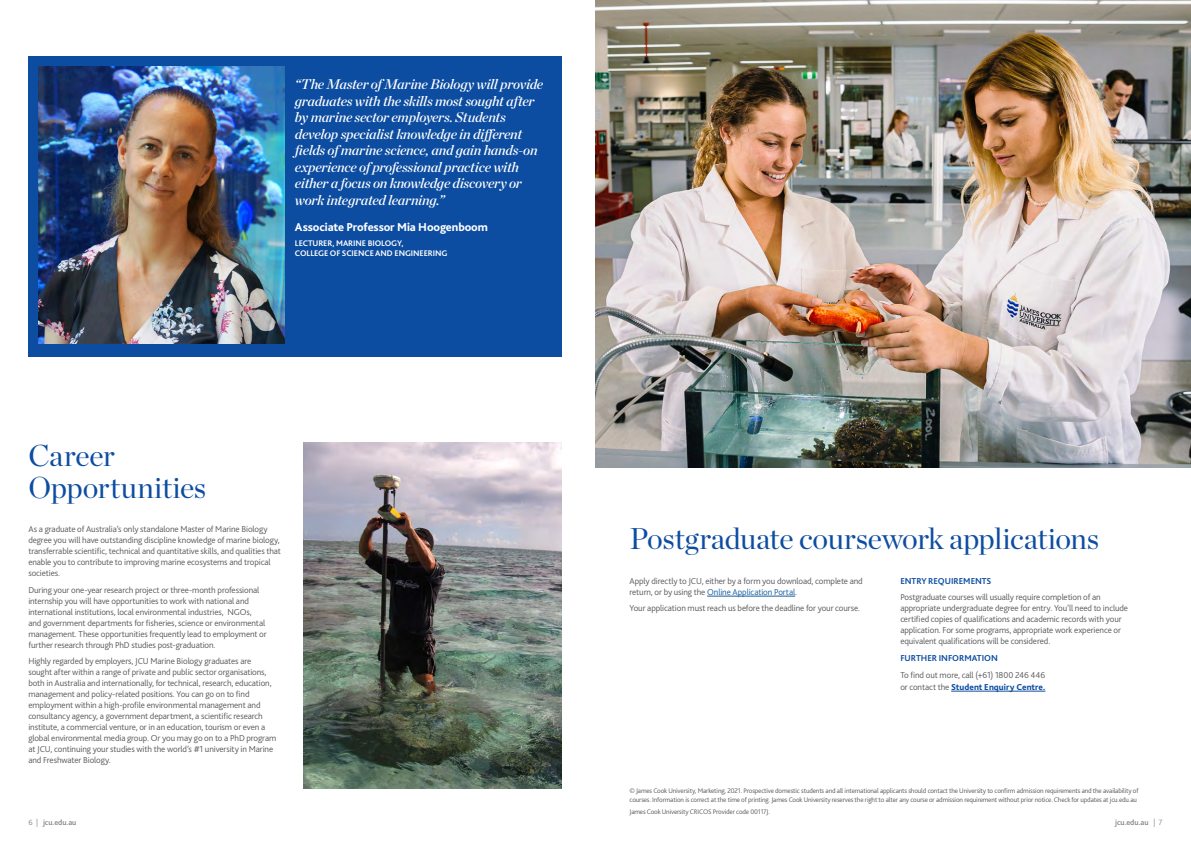
<style>
.page{position:relative;width:1191px;height:842px;background:#fff}
.page>*{position:absolute;margin:0;border:0;box-sizing:border-box;transform-origin:0 0}
.H1_heading{font:30px/32px "Chronicle Display";letter-spacing:-.005em;color:#0d4da1}
.b_-_Quote_-_Large{font:italic 14px/16.6px "Chronicle Display Semi";letter-spacing:-.02em;color:#fff}
.b_-_Quote_name_12_14{font:800 12px "Bliss 2";letter-spacing:-.01em;color:#fff}
.Body_copy{font:300 9px/11px "Bliss 2";letter-spacing:-.01em;color:#57585a}
.Body_copy-2{font:700 9px "Bliss 2";color:#0d4da1}
.b_-_Quote_study_area{font:700 8.5px/10px "Bliss 2";letter-spacing:-.01em;color:#fff}
.t1{font:500 8px "Bliss 2";letter-spacing:-.005em;color:#808285}
.Body_copy-3{font:300 7px/9px "Bliss 2";letter-spacing:-.02em;color:#57585a}
.s1{font-weight:800;color:#0d4da1}
.s2{color:#175d9e}
.s3{font-weight:300}
</style>
<div class="page">
<div style="left:28px;top:57px;width:533px;height:300px;background:#0d4da1"></div>
<img style="left:38px;top:67px;width:246px;height:276px">
<img style="left:595px;top:0;width:596px;height:468px">
<hr style="left:707px;top:596px;width:88px;height:1px;background:#175d9e">
<hr style="left:951px;top:691px;width:94px;height:1px;background:#0d4da1">
<img style="left:303px;top:442px;width:258px;height:346px">
<p class="b_-_Quote_-_Large" style="left:295px;top:75px;width:250px">“The Master of Marine Biology will provide graduates with the skills most sought after by marine sector employers. Students develop specialist knowledge in different fields of marine science, and gain hands-on experience of professional practice with either a focus on knowledge discovery or work integrated learning.”</p>
<p class="b_-_Quote_name_12_14" style="left:295px;top:219px;width:194px">Associate Professor Mia Hoogenboom</p>
<p class="b_-_Quote_study_area" style="left:295px;top:238px;width:154px">LECTURER, MARINE BIOLOGY,<br>COLLEGE OF SCIENCE AND ENGINEERING</p>
<h1 class="H1_heading" style="left:28px;top:438px;width:179px">Career<br>Opportunities</h1>
<p class="Body_copy" style="left:28px;top:523px;width:254px">As a graduate of Australia’s only standalone Master of Marine Biology degree you will have outstanding discipline knowledge of marine biology, transferrable scientific, technical and quantitative skills, and qualities that enable you to contribute to improving marine ecosystems and tropical societies.</p>
<p class="Body_copy" style="left:28px;top:584px;width:240px">During your one-year research project or three-month professional internship you will have opportunities to work with national and international institutions, local environmental industries, NGOs, and government departments for fisheries, science or environmental management. These opportunities frequently lead to employment or further research through PhD studies post-graduation.</p>
<p class="Body_copy" style="left:28px;top:656px;width:249px">Highly regarded by employers, JCU Marine Biology graduates are sought after within a range of private and public sector organisations, both in Australia and internationally, for technical, research, education, management and policy-related positions. You can go on to find employment within a high-profile environmental management and consultancy agency, a government department, a scientific research institute, a commercial venture, or in an education, tourism or even a global environmental media group. Or you may go on to a PhD program at JCU, continuing your studies with the world’s #1 university in Marine and Freshwater Biology.</p>
<h1 class="H1_heading" style="left:629px;top:520px;width:471px">Postgraduate coursework applications</h1>
<p class="Body_copy-2" style="left:900px;top:575px;width:93px">ENTRY REQUIREMENTS</p>
<p class="Body_copy" style="left:900px;top:592px;width:229px">Postgraduate courses will usually require completion of an appropriate undergraduate degree for entry. You’ll need to include certified copies of qualifications and academic records with your application. For some programs, appropriate work experience or equivalent qualifications will be considered.</p>
<p class="Body_copy-2" style="left:900px;top:652px;width:99px">FURTHER INFORMATION</p>
<p class="Body_copy" style="left:900px;top:669px;width:147px;line-height:12px">To find out more, call (+61) 1800 246 446 or contact the <span class="s1">Student Enquiry Centre.</span></p>
<p class="Body_copy" style="left:629px;top:575px;width:235px">Apply directly to JCU, either by a form you download, complete and return, or by using the <span class="s2">Online Application Portal</span>.</p>
<p class="Body_copy" style="left:629px;top:603px;width:232px">Your application must reach us before the deadline for your course.</p>
<p class="Body_copy-3" style="left:629px;top:786px;width:510px">© James Cook University, Marketing, 2021. Prospective domestic students and all international applicants should contact the University to confirm admission requirements and the availability of courses. Information is correct at the time of printing. James Cook University reserves the right to alter any course or admission requirement without prior notice. Check for updates at jcu.edu.au</p>
<p class="Body_copy-3" style="left:629px;top:807px;width:142px">James Cook University CRICOS Provider code 00117J.</p>
<p class="t1" style="left:28px;top:818px;width:50px"><span class="s3">6 |</span> jcu.edu.au</p>
<p class="t1" style="left:1115px;top:818px;width:49px">jcu.edu.au <span class="s3">| 7</span></p>
</div>
